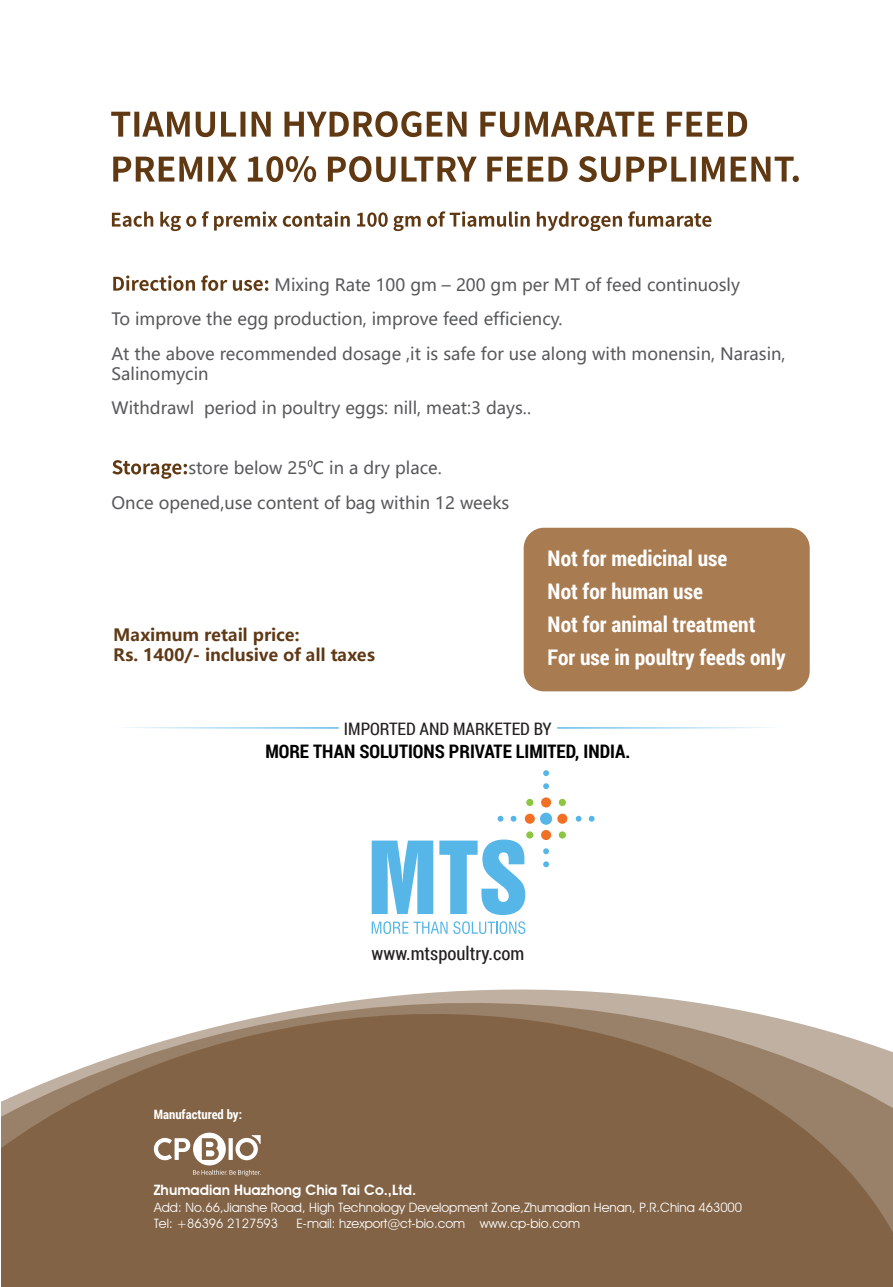
<style>
.page{position:relative;width:893px;height:1287px;background:#fff}
.page>*{position:absolute;margin:0;border:0;box-sizing:border-box;transform-origin:0 0}
.t1{font:700 21.45px/33px "Roboto Condensed";color:#fff}
.t2{font:700 18.6px "Roboto Condensed";color:#010101}
.t3{font:18.6px "Roboto Condensed";color:#231f20}
.t4{font:17.25px "Roboto Condensed";color:#231f20}
.t5{font:16.8px/34.7px "Microsoft Ya Hei";color:#58595b}
.t6{font:700 16.8px/20.2px "Microsoft Ya Hei";color:#603916}
.t7{font:600 14.4px "Avant Garde IT Cby BT";color:#fff}
.t8{font:12.9px/15.5px "Avant Garde IT Cby BT";color:#fff}
.t9{font:700 12.9px "Roboto Condensed";color:#fff}
</style>
<div class="page">
<svg style="left:345px;top:989px;width:346px;height:13px;fill:#c0b0a1"></svg>
<svg style="left:279px;top:1002px;width:474px;height:11px;background:#b9a898"></svg>
<svg style="left:1px;top:1013px;width:892px;height:273px;background:#8d7157"></svg>
<svg style="left:111px;top:111px;width:636px;height:26px"></svg>
<svg style="left:113px;top:156px;width:686px;height:26px"></svg>
<svg style="left:112px;top:211px;width:599px;height:20px"></svg>
<svg style="left:113px;top:275px;width:155px;height:16px"></svg>
<svg style="left:112px;top:460px;width:75px;height:19px"></svg>
<svg style="left:308px;top:460px;width:5px;height:7px"></svg>
<div style="left:524px;top:527px;width:286px;height:164px;background:#a97b50;border-radius:20px"></div>
<div style="left:540px;top:812px;width:12px;height:12px;background:#56b6e7;border-radius:50%"></div>
<div style="left:541px;top:830px;width:10px;height:10px;background:#f26f24;border-radius:50%"></div>
<div style="left:541px;top:797px;width:10px;height:10px;background:#f26f24;border-radius:50%"></div>
<div style="left:526px;top:798px;width:7px;height:8px;background:#8cc540;border-radius:50%"></div>
<div style="left:559px;top:798px;width:7px;height:8px;background:#8cc540;border-radius:50%"></div>
<div style="left:559px;top:831px;width:7px;height:7px;background:#8cc540;border-radius:50%"></div>
<div style="left:526px;top:831px;width:7px;height:7px;background:#8cc540;border-radius:50%"></div>
<div style="left:557px;top:813px;width:10px;height:10px;background:#f26f24;border-radius:50%"></div>
<div style="left:525px;top:813px;width:10px;height:10px;background:#f26f24;border-radius:50%"></div>
<svg style="left:543px;top:783px;width:6px;height:6px"></svg>
<svg style="left:543px;top:770px;width:6px;height:6px"></svg>
<svg style="left:543px;top:861px;width:6px;height:6px"></svg>
<svg style="left:543px;top:848px;width:6px;height:6px"></svg>
<svg style="left:511px;top:815px;width:5px;height:6px"></svg>
<svg style="left:498px;top:815px;width:5px;height:6px"></svg>
<svg style="left:589px;top:815px;width:6px;height:6px"></svg>
<svg style="left:576px;top:815px;width:6px;height:6px"></svg>
<svg style="left:372px;top:921px;width:153px;height:13px"></svg>
<svg style="left:372px;top:840px;width:61px;height:74px;background:#73c2eb"></svg>
<svg style="left:439px;top:839px;width:86px;height:76px"></svg>
<svg style="left:123px;top:727px;width:216px;height:1px"></svg>
<svg style="left:557px;top:727px;width:216px;height:1px"></svg>
<svg style="left:153px;top:1132px;width:108px;height:44px"></svg>
<p class="t5" style="left:112px;top:267px;width:676px;text-indent:163px">Mixing Rate 100 gm – 200 gm per MT of feed continuosly<br>To improve the egg production, improve feed efficiency.<br>At the above recommended dosage ,it is safe for use along with monensin, Narasin,</p>
<p class="t5" style="left:112px;top:356px;width:421px">Salinomycin<br>Withdrawl period in poultry eggs: nill, meat:3 days..</p>
<p class="t5" style="left:112px;top:450px;width:399px;text-align:center">store below 25 C in a dry place.<br>Once opened,use content of bag within 12 weeks</p>
<p class="t6" style="left:113px;top:623px;width:263px">Maximum retail price:<br>Rs. 1400/- inclusive of all taxes</p>
<p class="t1" style="left:548px;top:541px;width:240px">Not for medicinal use<br>Not for human use<br>Not for animal treatment<br>For use in poultry feeds only</p>
<p class="t4" style="left:344px;top:717px;width:209px">IMPORTED AND MARKETED BY</p>
<p class="t2" style="left:265px;top:738px;width:367px">MORE THAN SOLUTIONS PRIVATE LIMITED, INDIA.</p>
<p class="t9" style="left:154px;top:1105px;width:90px">Manufactured by:</p>
<p class="t3" style="left:372px;top:940px;width:154px">www.mtspoultry.com</p>
<p class="t7" style="left:154px;top:1181px;width:264px">Zhumadian Huazhong Chia Tai Co.,Ltd.</p>
<p class="t8" style="left:154px;top:1199px;width:590px">Add: No.66,Jianshe Road, High Technology Development Zone,Zhumadian Henan, P.R.China 463000<br>Tel: +86396 2127593</p>
<p class="t8" style="left:296px;top:1215px;width:285px">E-mail: hzexport@ct-bio.com www.cp-bio.com</p>
</div>
